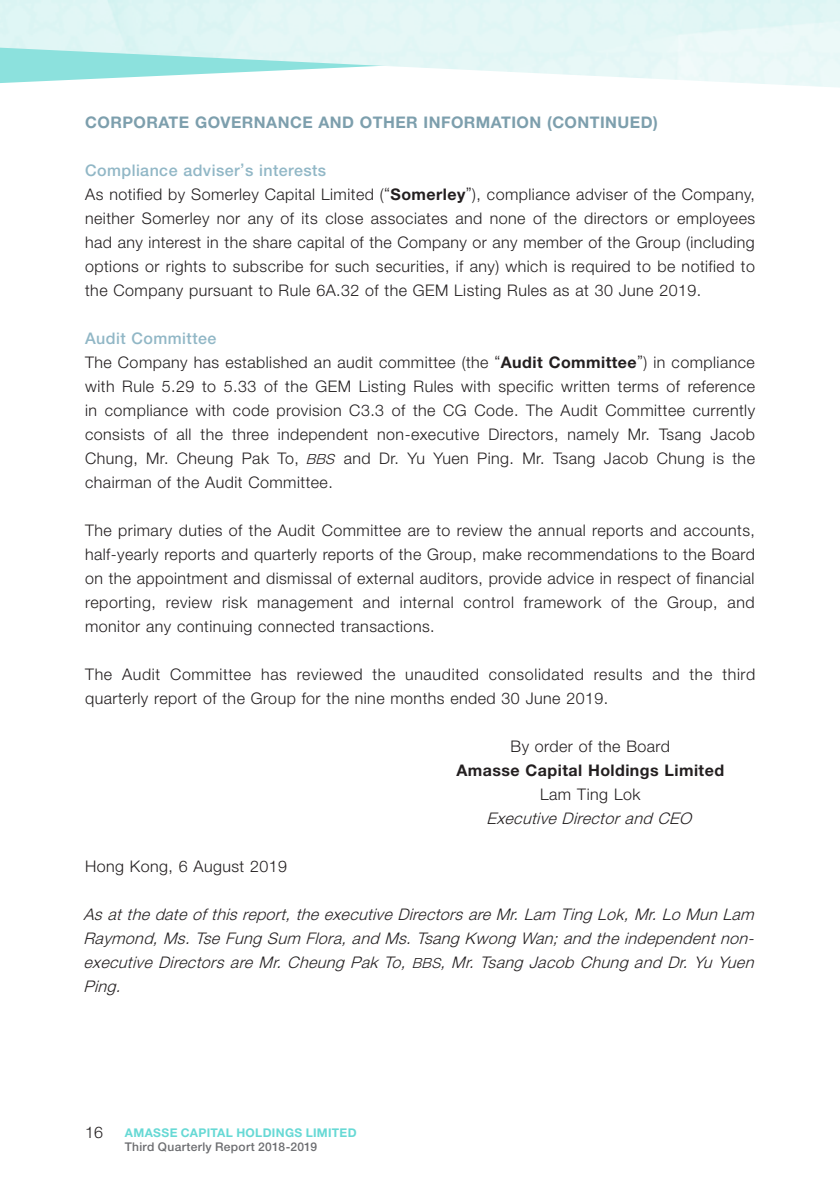
<style>
.page{position:relative;width:840px;height:1191px;background:#fff}
.page>*{position:absolute;margin:0;border:0;box-sizing:border-box;transform-origin:0 0}
.Body_Text{font:300 16px/24px "Helvetica Neue LT Std";letter-spacing:.03em;color:#231f20;text-align:justify}
.Body_Text-2{font:italic 300 16px/24px "Helvetica Neue LT Std";color:#231f20;text-align:justify}
.Heading_1{font:700 16px "Helvetica Neue LT Std";letter-spacing:.03em;color:#7d9fad}
.Heading_2{font:500 16px "Helvetica Neue LT Std";letter-spacing:.03em;color:#91b7c6}
.Body_Text-3{font:700 16px "Helvetica Neue LT Std";letter-spacing:.03em;color:#231f20}
.t1{font:500 12px "Helvetica Neue LT Std";letter-spacing:.025em;color:#6c6d70}
.t2{font:700 12px "Helvetica Neue LT Std";letter-spacing:.03em;color:#67d9d5}
.s1{font-weight:700}
.s2{font-style:italic;font-size:14px}
.s3{font-size:14px}
</style>
<div class="page">
<p class="Heading_1" style="left:85px;top:112px;width:574px">CORPORATE GOVERNANCE AND OTHER INFORMATION (CONTINUED)</p>
<p class="Heading_2" style="left:85px;top:160px;width:242px">Compliance adviser’s interests</p>
<p class="Body_Text" style="left:85px;top:182px;width:671px">As notified by Somerley Capital Limited (“<span class="s1">Somerley</span>”), compliance adviser of the Company, neither Somerley nor any of its close associates and none of the directors or employees had any interest in the share capital of the Company or any member of the Group (including options or rights to subscribe for such securities, if any) which is required to be notified to the Company pursuant to Rule 6A.32 of the GEM Listing Rules as at 30 June 2019.</p>
<p class="Heading_2" style="left:85px;top:328px;width:133px">Audit Committee</p>
<p class="Body_Text" style="left:85px;top:350px;width:671px">The Company has established an audit committee (the “<span class="s1">Audit Committee</span>”) in compliance with Rule 5.29 to 5.33 of the GEM Listing Rules with specific written terms of reference in compliance with code provision C3.3 of the CG Code. The Audit Committee currently consists of all the three independent non-executive Directors, namely Mr. Tsang Jacob Chung, Mr. Cheung Pak To, <span class="s2">BBS</span> and Dr. Yu Yuen Ping. Mr. Tsang Jacob Chung is the chairman of the Audit Committee.</p>
<p class="Body_Text" style="left:85px;top:518px;width:671px">The primary duties of the Audit Committee are to review the annual reports and accounts, half-yearly reports and quarterly reports of the Group, make recommendations to the Board on the appointment and dismissal of external auditors, provide advice in respect of financial reporting, review risk management and internal control framework of the Group, and monitor any continuing connected transactions.</p>
<p class="Body_Text" style="left:85px;top:662px;width:671px">The Audit Committee has reviewed the unaudited consolidated results and the third quarterly report of the Group for the nine months ended 30 June 2019.</p>
<p class="Body_Text" style="left:510px;top:734px;width:161px">By order of the Board</p>
<p class="Body_Text-3" style="left:456px;top:760px;width:269px">Amasse Capital Holdings Limited</p>
<p class="Body_Text" style="left:540px;top:782px;width:102px">Lam Ting Lok</p>
<p class="Body_Text-2" style="left:486px;top:806px;width:211px">Executive Directorand CEO</p>
<p class="Body_Text" style="left:85px;top:854px;width:203px">Hong Kong, 6 August 2019</p>
<p class="Body_Text-2" style="left:83px;top:902px;width:676px">Asatthe date ofthisreport,the executive Directorsare Mr.Lam Ting Lok,Mr.Lo Mun Lam Raymond,Ms.Tse Fung Sum Flora,and Ms.Tsang Kwong Wan;and the independentnon&shy;executive Directors are Mr. Cheung Pak To, <span class="s3">BBS</span>, Mr. Tsang Jacob Chung and Dr. Yu Yuen Ping.</p>
<p class="Body_Text" style="left:85px;top:1119px;width:19px">16</p>
<p class="t2" style="left:125px;top:1125px;width:233px">AMASSE CAPITAL HOLDINGS LIMITED</p>
<p class="t1" style="left:125px;top:1140px;width:194px">Third Quarterly Report 2018-2019</p>
</div>
